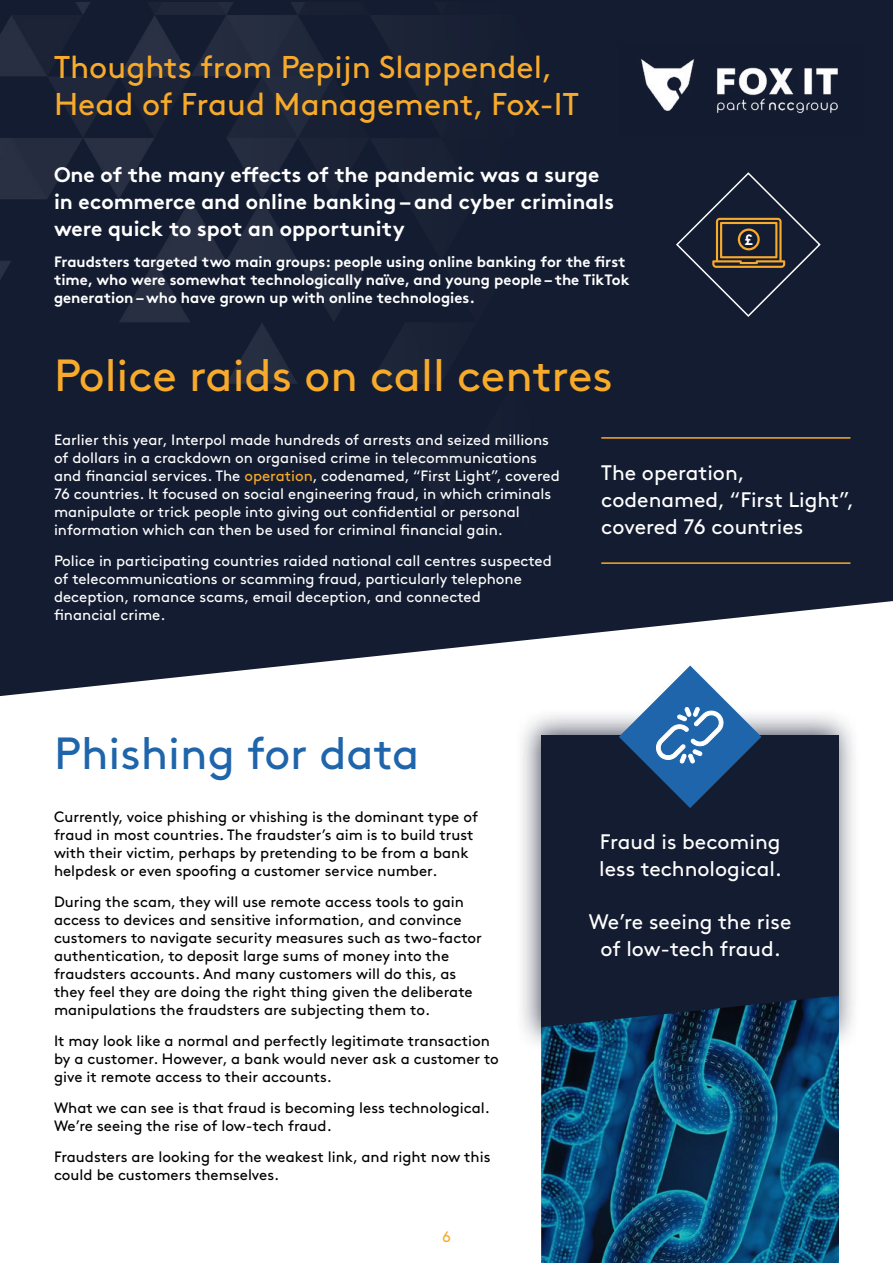
<style>
.page{position:relative;width:893px;height:1263px;background:#fff}
.page>*{position:absolute;margin:0;border:0;box-sizing:border-box;transform-origin:0 0}
.Heading{font:45px "Brown Std";color:#f8aa2a}
.Heading-2{font:45px "Brown Std";color:#1f65ab}
.Small_Headings_Yello{font:31.5px/37.8px "Brown Std";color:#f8aa2a}
.Intro_Copy_White{font:21px/27px "Brown Std";color:#fff}
.Intro_Copy_White-2{font:700 21px/27px "Brown Std";color:#fff}
.Body_Copy{font:15px/18px "Brown Std";color:#000}
.Body_Copy_White{font:15px/18px "Brown Std";color:#fff}
.Body_Copy_White-2{font:700 15px/18px "Brown Std";color:#fff}
.Body_Copy-2{font:700 15px "Brown Std";color:#fff}
.t1{font:15px "Brown Std";color:#f8aa2a}
.s1{color:#f8aa2a}
</style>
<div class="page">
<div style="left:0;top:0;width:893px;height:601px;background:#141c31"></div>
<img style="left:0;top:2px;width:549px;height:565px">
<hr style="left:601px;top:437px;width:249px;height:2px;background:#f8aa2a">
<hr style="left:601px;top:562px;width:249px;height:2px;background:#f8aa2a">
<svg style="left:0;top:601px;width:893px;height:96px;fill:#141c31"></svg>
<div style="left:515px;top:708px;width:346px;height:347px;background:#141c31;opacity:.75"></div>
<div style="left:541px;top:735px;width:298px;height:299px;background:#141c31"></div>
<img style="left:541px;top:995px;width:298px;height:268px">
<svg style="left:619px;top:665px;width:142px;height:143px"></svg>
<svg style="left:675px;top:171px;width:147px;height:147px;background:#252936"></svg>
<div style="left:738px;top:228px;width:22px;height:22px;border:2px solid #f8aa2a;border-radius:50%"></div>
<img style="left:619px;top:43px;width:243px;height:93px">
<p class="Small_Headings_Yello" style="left:54px;top:48px;width:526px">Thoughts from Pepijn Slappendel,<br>Head of Fraud Management, Fox-IT</p>
<p class="Intro_Copy_White-2" style="left:54px;top:161px;width:561px">One of the many effects of the pandemic was a surge in ecommerce and online banking – and cyber criminals were quick to spot an opportunity</p>
<p class="Body_Copy_White-2" style="left:54px;top:253px;width:577px">Fraudsters targeted two main groups: people using online banking for the first time, who were somewhat technologically naïve, and young people – the TikTok generation – who have grown up with online technologies.</p>
<p class="Heading" style="left:54px;top:349px;width:560px">Police raids on call centres</p>
<p class="Body_Copy-2" style="left:745px;top:230px;width:9px">£</p>
<p class="Body_Copy_White" style="left:54px;top:431px;width:507px">Earlier this year, Interpol made hundreds of arrests and seized millions of dollars in a crackdown on organised crime in telecommunications and financial services. The <span class="s1">operation</span>, codenamed, “First Light”, covered 76 countries. It focused on social engineering fraud, in which criminals manipulate or trick people into giving out confidential or personal information which can then be used for criminal financial gain.</p>
<p class="Body_Copy_White" style="left:54px;top:552px;width:499px">Police in participating countries raided national call centres suspected of telecommunications or scamming fraud, particularly telephone deception, romance scams, email deception, and connected<br>financial crime.</p>
<p class="Intro_Copy_White" style="left:601px;top:459px;width:254px">The operation, codenamed, “First Light”, covered 76 countries</p>
<p class="Heading-2" style="left:54px;top:727px;width:367px">Phishing for data</p>
<p class="Body_Copy" style="left:54px;top:808px;width:426px">Currently, voice phishing or vhishing is the dominant type of fraud in most countries. The fraudster’s aim is to build trust with their victim, perhaps by pretending to be from a bank helpdesk or even spoofing a customer service number.</p>
<p class="Body_Copy" style="left:54px;top:893px;width:429px">During the scam, they will use remote access tools to gain access to devices and sensitive information, and convince customers to navigate security measures such as two-factor authentication, to deposit large sums of money into the fraudsters accounts. And many customers will do this, as they feel they are doing the right thing given the deliberate manipulations the fraudsters are subjecting them to.</p>
<p class="Body_Copy" style="left:54px;top:1032px;width:446px">It may look like a normal and perfectly legitimate transaction by a customer. However, a bank would never ask a customer to give it remote access to their accounts.</p>
<p class="Body_Copy" style="left:54px;top:1099px;width:437px">What we can see is that fraud is becoming less technological.<br>We’re seeing the rise of low-tech fraud.</p>
<p class="Body_Copy" style="left:54px;top:1147px;width:438px">Fraudsters are looking for the weakest link, and right now this could be customers themselves.</p>
<p class="t1" style="left:442px;top:1228px;width:10px">6</p>
<p class="Intro_Copy_White" style="left:599px;top:828px;width:184px">Fraud is becoming less technological.</p>
<p class="Intro_Copy_White" style="left:589px;top:908px;width:204px;text-align:center">We’re seeing the rise of low-tech fraud.</p>
</div>
